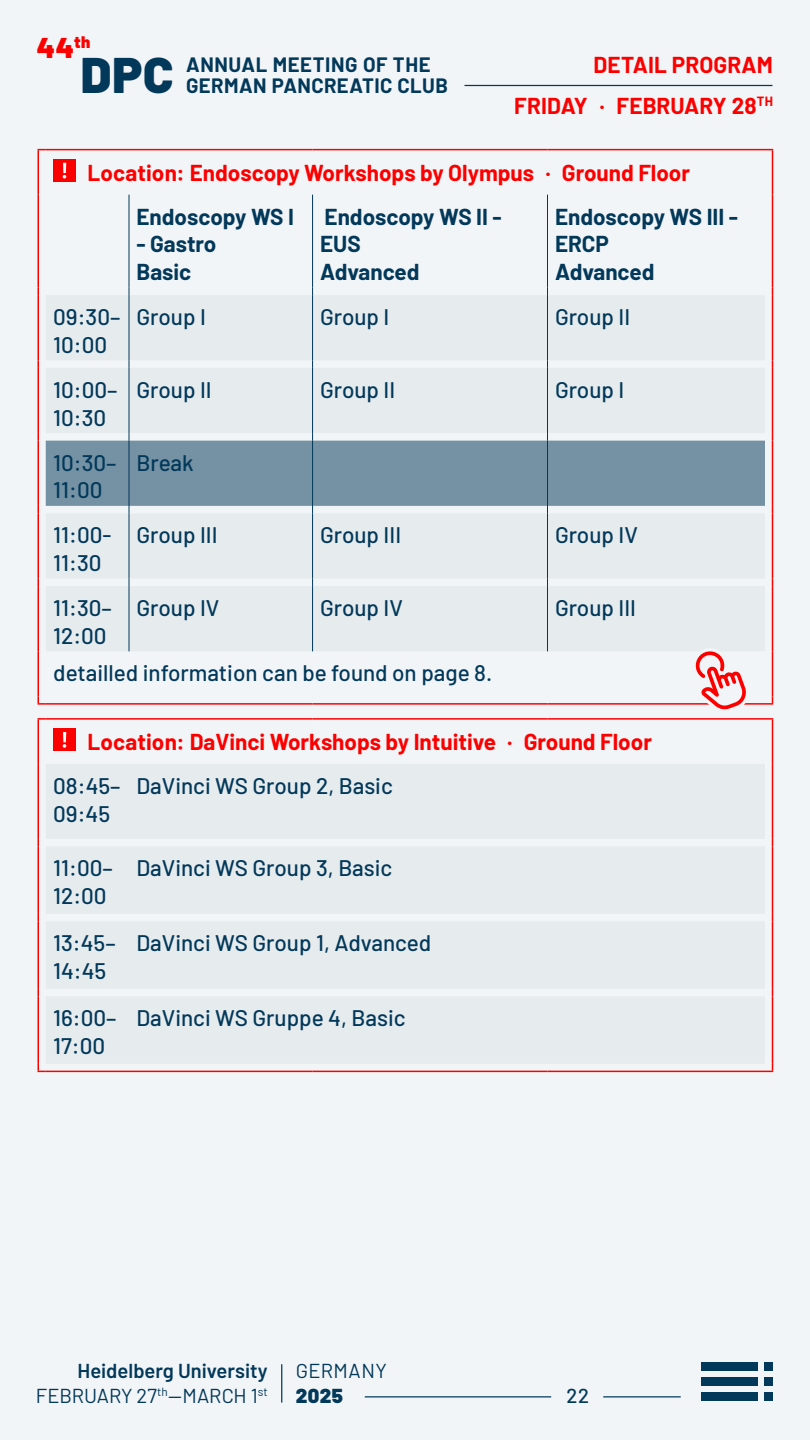
<style>
.page{position:relative;width:810px;height:1440px;background:#f2f5f7}
.page>*{position:absolute;margin:0;border:0;box-sizing:border-box;transform-origin:0 0}
.t1{font:900 49.95px "Barlow";color:#023859}
.t2{font:900 28.58px "Barlow";color:#fc0000}
.t3{font:500 22.5px/27.8px "Barlow";color:#023859}
.t4{font:700 22.5px/40.4px "Barlow";color:#fc0000;text-align:right}
.t5{font:700 22.5px/27.8px "Barlow";color:#023859}
.t6{font:700 20.33px/20.3px "Barlow";letter-spacing:.025em;color:#023859}
.t7{font:600 20.17px/24.2px "Barlow";color:#023859;text-align:right}
.t8{font:20.17px "Barlow";letter-spacing:.025em;color:#023859}
.t9{font:900 20.17px "Barlow";color:#023859}
.t10{font:500 20.17px "Barlow";color:#023859}
.s1{font-weight:400}
</style>
<div class="page">
<div style="left:764px;top:1362px;width:9px;height:9px;background:#023859"></div>
<div style="left:764px;top:1377px;width:9px;height:9px;background:#023859"></div>
<div style="left:764px;top:1392px;width:9px;height:9px;background:#023859"></div>
<div style="left:701px;top:1362px;width:56px;height:9px;background:#023859"></div>
<div style="left:701px;top:1377px;width:56px;height:9px;background:#023859"></div>
<div style="left:701px;top:1392px;width:56px;height:9px;background:#023859"></div>
<hr style="left:281px;top:1364px;width:1px;height:39px;background:#023859">
<hr style="left:365px;top:1396px;width:186px;height:1px;background:#023859">
<hr style="left:603px;top:1396px;width:78px;height:1px;background:#023859">
<hr style="left:465px;top:85px;width:307px;height:1px;background:#023859">
<svg style="left:46px;top:295px;width:719px;height:769px;fill:#e6ebee"></svg>
<div style="left:46px;top:441px;width:719px;height:65px;background:#7492a4"></div>
<hr style="left:38px;top:150px;width:1px;height:45px;background:#fc0000">
<hr style="left:46px;top:149px;width:83px;height:1px;background:#fc0000">
<hr style="left:129px;top:149px;width:184px;height:1px;background:#fc0000">
<hr style="left:313px;top:149px;width:235px;height:1px;background:#fc0000">
<hr style="left:548px;top:149px;width:217px;height:1px;background:#fc0000">
<hr style="left:772px;top:150px;width:1px;height:45px;background:#fc0000">
<hr style="left:38px;top:195px;width:1px;height:93px;background:#fc0000">
<hr style="left:772px;top:195px;width:1px;height:93px;background:#fc0000">
<hr style="left:38px;top:295px;width:1px;height:65px;background:#fc0000">
<hr style="left:772px;top:295px;width:1px;height:65px;background:#fc0000">
<hr style="left:38px;top:368px;width:1px;height:65px;background:#fc0000">
<hr style="left:772px;top:368px;width:1px;height:65px;background:#fc0000">
<hr style="left:38px;top:441px;width:1px;height:65px;background:#fc0000">
<hr style="left:772px;top:441px;width:1px;height:65px;background:#fc0000">
<hr style="left:38px;top:513px;width:1px;height:66px;background:#fc0000">
<hr style="left:772px;top:513px;width:1px;height:66px;background:#fc0000">
<hr style="left:38px;top:586px;width:1px;height:65px;background:#fc0000">
<hr style="left:772px;top:586px;width:1px;height:65px;background:#fc0000">
<hr style="left:38px;top:651px;width:1px;height:45px;background:#fc0000">
<hr style="left:772px;top:651px;width:1px;height:45px;background:#fc0000">
<svg style="left:38px;top:696px;width:8px;height:9px"></svg>
<hr style="left:46px;top:703px;width:83px;height:2px;background:#fc0000">
<hr style="left:129px;top:703px;width:184px;height:2px;background:#fc0000">
<hr style="left:313px;top:703px;width:235px;height:2px;background:#fc0000">
<hr style="left:548px;top:703px;width:217px;height:2px;background:#fc0000">
<svg style="left:765px;top:696px;width:8px;height:9px"></svg>
<svg style="left:38px;top:718px;width:8px;height:2px"></svg>
<hr style="left:38px;top:720px;width:1px;height:44px;background:#fc0000">
<hr style="left:46px;top:718px;width:83px;height:2px;background:#fc0000">
<hr style="left:129px;top:718px;width:184px;height:2px;background:#fc0000">
<hr style="left:313px;top:718px;width:235px;height:2px;background:#fc0000">
<hr style="left:548px;top:718px;width:217px;height:2px;background:#fc0000">
<svg style="left:765px;top:718px;width:8px;height:2px"></svg>
<hr style="left:772px;top:720px;width:1px;height:44px;background:#fc0000">
<hr style="left:38px;top:764px;width:1px;height:75px;background:#fc0000">
<hr style="left:772px;top:764px;width:1px;height:75px;background:#fc0000">
<hr style="left:38px;top:846px;width:1px;height:68px;background:#fc0000">
<hr style="left:772px;top:846px;width:1px;height:68px;background:#fc0000">
<hr style="left:38px;top:921px;width:1px;height:68px;background:#fc0000">
<hr style="left:772px;top:921px;width:1px;height:68px;background:#fc0000">
<hr style="left:38px;top:996px;width:1px;height:68px;background:#fc0000">
<hr style="left:772px;top:996px;width:1px;height:68px;background:#fc0000">
<svg style="left:38px;top:1064px;width:8px;height:8px"></svg>
<hr style="left:46px;top:1071px;width:83px;height:1px;background:#fc0000">
<hr style="left:129px;top:1071px;width:184px;height:1px;background:#fc0000">
<hr style="left:313px;top:1071px;width:235px;height:1px;background:#fc0000">
<hr style="left:548px;top:1071px;width:217px;height:1px;background:#fc0000">
<svg style="left:765px;top:1064px;width:8px;height:8px"></svg>
<hr style="left:129px;top:195px;width:1px;height:93px;background:#023859">
<hr style="left:129px;top:295px;width:1px;height:65px;background:#023859">
<hr style="left:129px;top:368px;width:1px;height:65px;background:#023859">
<hr style="left:129px;top:441px;width:1px;height:65px;background:#023859">
<hr style="left:129px;top:513px;width:1px;height:66px;background:#023859">
<hr style="left:129px;top:586px;width:1px;height:65px;background:#023859">
<hr style="left:312px;top:195px;width:1px;height:93px;background:#023859">
<hr style="left:547px;top:195px;width:1px;height:93px;background:#023859">
<hr style="left:312px;top:295px;width:1px;height:65px;background:#023859">
<hr style="left:547px;top:295px;width:1px;height:65px;background:#023859">
<hr style="left:312px;top:368px;width:1px;height:65px;background:#023859">
<hr style="left:547px;top:368px;width:1px;height:65px;background:#023859">
<hr style="left:312px;top:441px;width:1px;height:65px;background:#023859">
<hr style="left:547px;top:441px;width:1px;height:65px;background:#023859">
<hr style="left:312px;top:513px;width:1px;height:66px;background:#023859">
<hr style="left:547px;top:513px;width:1px;height:66px;background:#023859">
<hr style="left:312px;top:586px;width:1px;height:65px;background:#023859">
<hr style="left:547px;top:586px;width:1px;height:65px;background:#023859">
<div style="left:53px;top:159px;width:23px;height:23px;background:#fc0000"></div>
<svg style="left:63px;top:163px;width:3px;height:15px"></svg>
<div style="left:53px;top:729px;width:23px;height:22px;background:#fc0000"></div>
<svg style="left:63px;top:732px;width:3px;height:16px"></svg>
<svg style="left:685px;top:641px;width:68px;height:78px"></svg>
<p class="t2" style="left:37px;top:26px;width:55px">44<sup>th</sup></p>
<h1 class="t1" style="left:81px;top:37px;width:94px">DPC</h1>
<p class="t6" style="left:186px;top:53px;width:263px">ANNUAL MEETING OF THE<br>GERMAN PANCREATIC CLUB</p>
<p class="t4" style="left:514px;top:43px;width:260px">DETAIL PROGRAM<br>FRIDAY · FEBRUARY 28<sup>TH</sup></p>
<p class="t4" style="left:87px;top:151px;width:604px">Location: Endoscopy Workshops by Olympus · Ground Floor</p>
<p class="t5" style="left:137px;top:201px;width:159px">Endoscopy WS I</p>
<p class="t5" style="left:137px;top:229px;width:81px">- Gastro<br>Basic</p>
<p class="t5" style="left:320px;top:201px;width:183px">Endoscopy WS II -<br>EUS<br>Advanced</p>
<p class="t5" style="left:555px;top:201px;width:185px">Endoscopy WS III -<br>ERCP<br>Advanced</p>
<p class="t3" style="left:53px;top:301px;width:69px">09:30–<br>10:00</p>
<p class="t3" style="left:137px;top:301px;width:71px">Group I</p>
<p class="t3" style="left:320px;top:301px;width:71px">Group I</p>
<p class="t3" style="left:555px;top:301px;width:77px">Group II</p>
<p class="t3" style="left:53px;top:374px;width:66px">10:00–<br>10:30</p>
<p class="t3" style="left:137px;top:374px;width:77px">Group II</p>
<p class="t3" style="left:320px;top:374px;width:77px">Group II</p>
<p class="t3" style="left:555px;top:374px;width:71px">Group I</p>
<p class="t3" style="left:53px;top:447px;width:65px">10:30–<br>11:00</p>
<p class="t3" style="left:137px;top:447px;width:59px">Break</p>
<p class="t3" style="left:53px;top:520px;width:60px">11:00-<br>11:30</p>
<p class="t3" style="left:137px;top:520px;width:83px">Group III</p>
<p class="t3" style="left:320px;top:520px;width:83px">Group III</p>
<p class="t3" style="left:555px;top:520px;width:84px">Group IV</p>
<p class="t3" style="left:53px;top:592px;width:60px">11:30–<br>12:00</p>
<p class="t3" style="left:137px;top:592px;width:84px">Group IV</p>
<p class="t3" style="left:320px;top:592px;width:84px">Group IV</p>
<p class="t3" style="left:555px;top:592px;width:83px">Group III</p>
<p class="t3" style="left:53px;top:657px;width:441px">detailled information can be found on page 8.</p>
<p class="t4" style="left:87px;top:720px;width:566px">Location: DaVinci Workshops by Intuitive · Ground Floor</p>
<p class="t3" style="left:53px;top:770px;width:69px">08:45–<br>09:45</p>
<p class="t3" style="left:136px;top:770px;width:258px">DaVinci WS Group 2, Basic</p>
<p class="t3" style="left:53px;top:853px;width:61px">11:00–<br>12:00</p>
<p class="t3" style="left:136px;top:853px;width:257px">DaVinci WS Group 3, Basic</p>
<p class="t3" style="left:53px;top:928px;width:64px">13:45–<br>14:45</p>
<p class="t3" style="left:136px;top:928px;width:296px">DaVinci WS Group 1, Advanced</p>
<p class="t3" style="left:53px;top:1003px;width:65px">16:00–<br>17:00</p>
<p class="t3" style="left:136px;top:1003px;width:271px">DaVinci WS Gruppe 4, Basic</p>
<p class="t7" style="left:36px;top:1357px;width:233px">Heidelberg University<br><span class="s1">FEBRUARY 27</span><sup>th</sup><span class="s1">—MARCH 1</span><sup>st</sup></p>
<p class="t8" style="left:296px;top:1357px;width:93px">GERMANY</p>
<p class="t9" style="left:296px;top:1380px;width:49px">2025</p>
<p class="t10" style="left:566px;top:1381px;width:24px">22</p>
</div>
